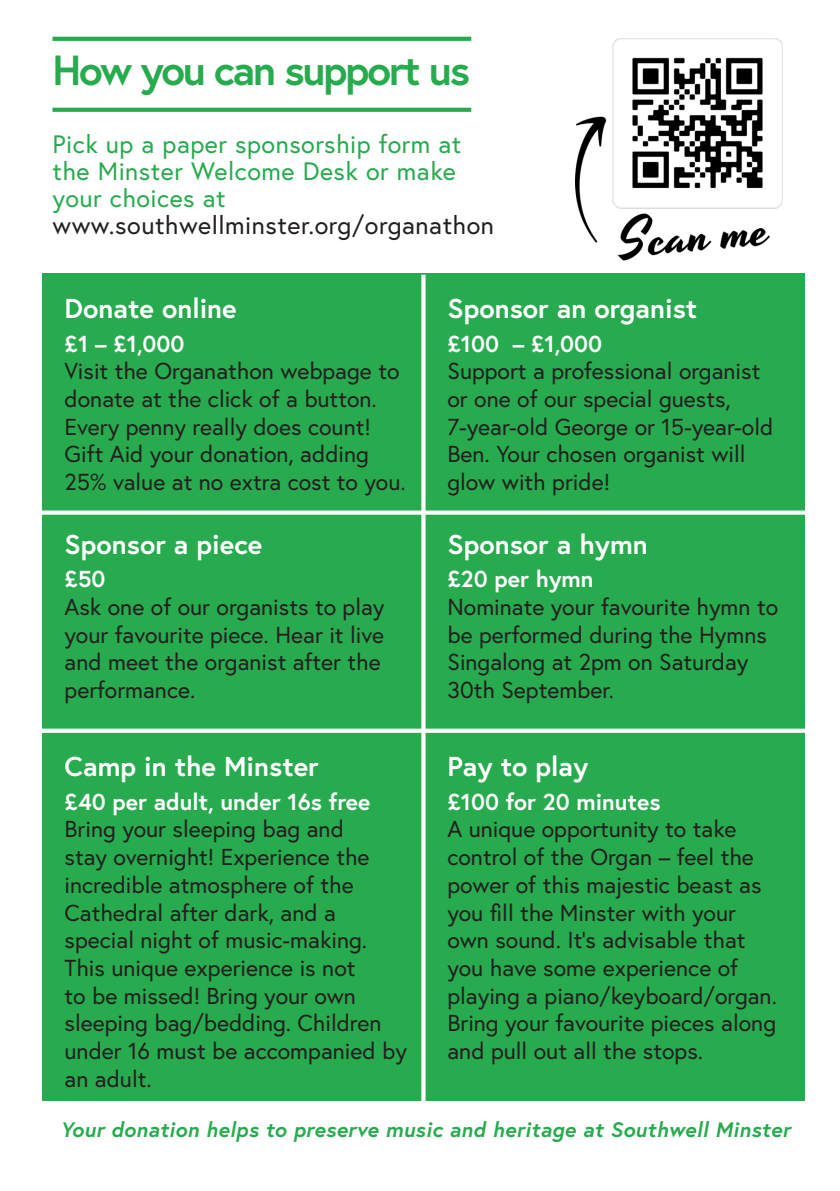
<style>
.page{position:relative;width:840px;height:1191px;background:#fff}
.page>*{position:absolute;margin:0;border:0;box-sizing:border-box;transform-origin:0 0}
.Heading{font:700 42px "Europa";letter-spacing:-.05em;color:#27ab4e}
.Sub_Heading_1{font:700 27.2px "Europa";color:#fff}
.Body_Text_italic{font:25.2px/27.2px "Europa";letter-spacing:.02em;color:#27ab4e}
.Body_Text{font:23px/27.6px "Europa";color:#231f20}
.Body_Text-2{font:700 23px "Europa";color:#fff}
.t1{font:italic 700 21px "Europa";letter-spacing:.02em;color:#27ab4e}
.s1{color:#231f20}
</style>
<div class="page">
<div style="left:42px;top:273px;width:762px;height:827px;background:#27ab4e"></div>
<img style="left:575px;top:38px;width:207px;height:223px">
<div style="left:0;top:510px;width:826px;height:5px;background:#fff"></div>
<div style="left:0;top:728px;width:826px;height:5px;background:#fff"></div>
<svg style="left:421px;top:275px;width:4px;height:826px;background:#ebf7ef"></svg>
<svg style="left:52px;top:37px;width:419px;height:4px;background:#2cad52"></svg>
<svg style="left:52px;top:108px;width:419px;height:4px;background:#2ead53"></svg>
<p class="Heading" style="left:52px;top:41px;width:419px">How you can support us</p>
<p class="Body_Text_italic" style="left:52px;top:130px;width:443px">Pick up a paper sponsorship form at the Minster Welcome Desk or make your choices at <span class="s1">www.southwellminster.org/organathon</span></p>
<p class="Sub_Heading_1" style="left:65px;top:290px;width:174px">Donate online</p>
<p class="Body_Text-2" style="left:65px;top:328px;width:121px">£1 – £1,000</p>
<p class="Body_Text" style="left:65px;top:357px;width:342px">Visit the Organathon webpage to donate at the click of a button.<br>Every penny really does count!<br>Gift Aid your donation, adding<br>25% value at no extra cost to you.</p>
<p class="Sub_Heading_1" style="left:65px;top:525px;width:199px">Sponsor a piece</p>
<p class="Body_Text-2" style="left:65px;top:563px;width:42px">£50</p>
<p class="Body_Text" style="left:65px;top:592px;width:321px">Ask one of our organists to play your favourite piece. Hear it live and meet the organist after the performance.</p>
<p class="Sub_Heading_1" style="left:65px;top:748px;width:255px">Camp in the Minster</p>
<p class="Body_Text-2" style="left:65px;top:786px;width:307px">£40 per adult, under 16s free</p>
<p class="Body_Text" style="left:65px;top:815px;width:343px">Bring your sleeping bag and<br>stay overnight! Experience the incredible atmosphere of the<br>Cathedral after dark, and a special night of music-making.<br>This unique experience is not<br>to be missed! Bring your own sleeping bag/bedding. Children under 16 must be accompanied by an adult.</p>
<p class="Sub_Heading_1" style="left:447px;top:290px;width:251px">Sponsor an organist</p>
<p class="Body_Text-2" style="left:447px;top:328px;width:156px">£100 – £1,000</p>
<p class="Body_Text" style="left:447px;top:357px;width:327px">Support a professional organist or one of our special guests,<br>7-year-old George or 15-year-old<br>Ben. Your chosen organist will glow with pride!</p>
<p class="Sub_Heading_1" style="left:447px;top:525px;width:202px">Sponsor a hymn</p>
<p class="Body_Text-2" style="left:447px;top:563px;width:147px">£20 per hymn</p>
<p class="Body_Text" style="left:447px;top:592px;width:332px">Nominate your favourite hymn to be performed during the Hymns<br>Singalong at 2pm on Saturday<br>30th September.</p>
<p class="Sub_Heading_1" style="left:447px;top:748px;width:142px">Pay to play</p>
<p class="Body_Text-2" style="left:447px;top:786px;width:215px">£100 for 20 minutes</p>
<p class="Body_Text" style="left:447px;top:815px;width:331px">A unique opportunity to take control of the Organ – feel the power of this majestic beast as you fill the Minster with your own sound. It’s advisable that you have some experience of playing a piano/keyboard/organ.<br>Bring your favourite pieces along and pull out all the stops.</p>
<p class="t1" style="left:61px;top:1115px;width:731px">Your donation helps to preserve music and heritage at Southwell Minster</p>
</div>
